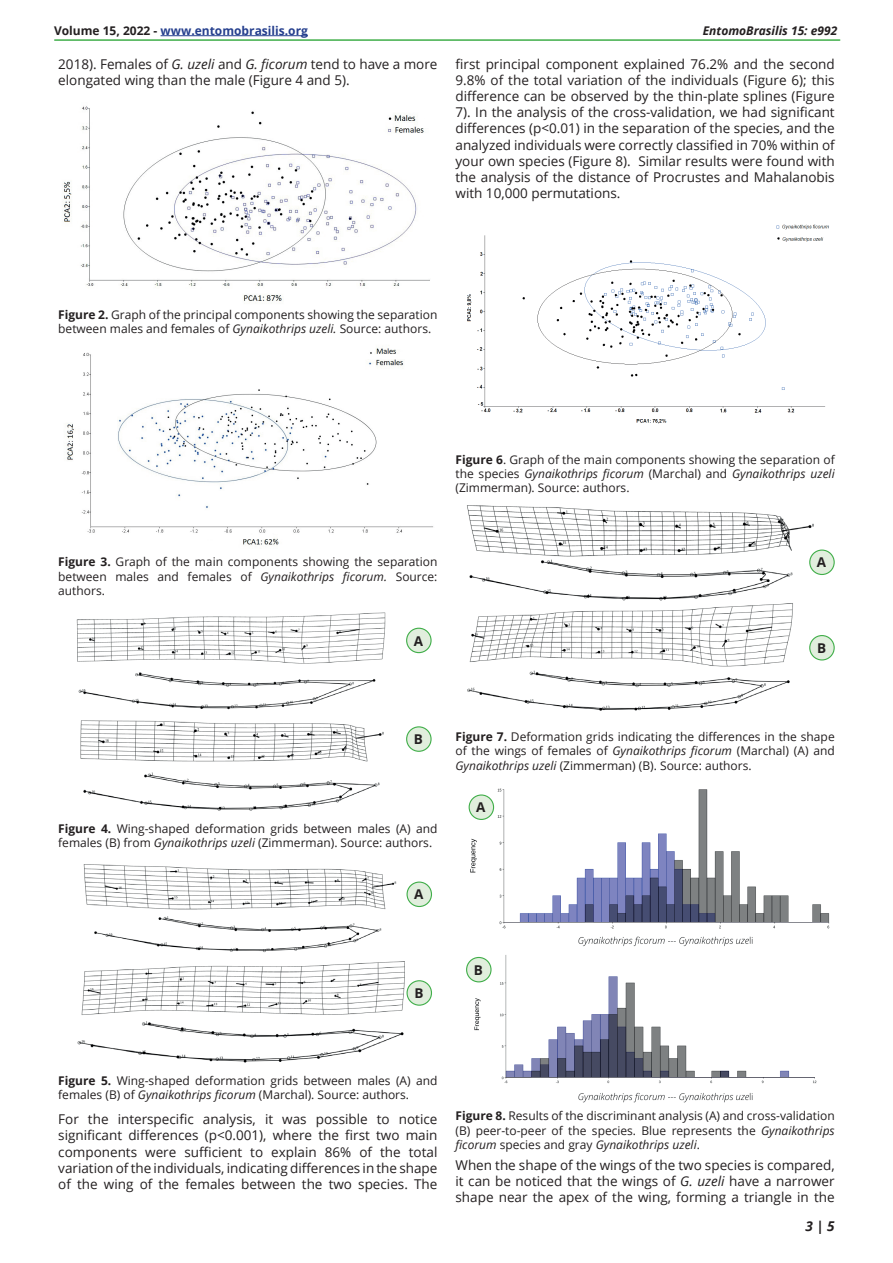
<style>
.page{position:relative;width:893px;height:1263px;background:#fff}
.page>*{position:absolute;margin:0;border:0;box-sizing:border-box;transform-origin:0 0}
.t1{font:13.5px/16.2px "Open Sans";color:#231f20;text-align:justify}
.t2{font:700 13.5px "Open Sans";color:#231f20}
.t3{font:italic 700 13.5px "Open Sans";color:#231f20}
.Legenda{font:12px/14.4px "Open Sans";color:#231f20;text-align:justify}
.t4{font:700 12px "Open Sans";color:#253f8e}
.t5{font:italic 700 12px "Open Sans";color:#231f20}
.s1{color:#231f20}
.s2{font-style:italic}
.s3{font-weight:700}
</style>
<div class="page">
<hr style="left:161px;top:35px;width:147px;height:1px;background:#253f8e">
<hr style="left:55px;top:39px;width:785px;height:2px;background:#40ae49">
<img style="left:63px;top:106px;width:367px;height:195px">
<img style="left:66px;top:348px;width:367px;height:197px">
<img style="left:76px;top:612px;width:355px;height:199px">
<img style="left:77px;top:864px;width:355px;height:199px">
<img style="left:467px;top:224px;width:362px;height:200px">
<img style="left:467px;top:505px;width:368px;height:206px">
<img style="left:466px;top:788px;width:364px;height:315px">
<div style="left:407px;top:727px;width:24px;height:24px;background:#e1eedd;border-radius:50%"></div>
<div style="left:406px;top:726px;width:26px;height:26px;border:1px solid #40ae49;border-radius:50%"></div>
<div style="left:407px;top:628px;width:24px;height:25px;background:#e1eedd;border-radius:50%"></div>
<div style="left:406px;top:628px;width:26px;height:25px;border:1px solid #40ae49;border-radius:50%"></div>
<div style="left:407px;top:981px;width:24px;height:24px;background:#e1eedd;border-radius:50%"></div>
<div style="left:406px;top:980px;width:26px;height:26px;border:1px solid #40ae49;border-radius:50%"></div>
<div style="left:407px;top:882px;width:24px;height:24px;background:#e1eedd;border-radius:50%"></div>
<div style="left:406px;top:881px;width:26px;height:26px;border:1px solid #40ae49;border-radius:50%"></div>
<div style="left:810px;top:635px;width:24px;height:25px;background:#e1eedd;border-radius:50%"></div>
<div style="left:809px;top:635px;width:26px;height:25px;border:1px solid #40ae49;border-radius:50%"></div>
<div style="left:810px;top:550px;width:24px;height:24px;background:#e1eedd;border-radius:50%"></div>
<div style="left:809px;top:549px;width:26px;height:26px;border:1px solid #40ae49;border-radius:50%"></div>
<svg style="left:467px;top:957px;width:24px;height:25px"></svg>
<div style="left:466px;top:957px;width:26px;height:25px;border:1px solid #40ae49;border-radius:50%"></div>
<div style="left:472px;top:962px;width:14px;height:15px;background:#e1eedd;border-radius:3px"></div>
<div style="left:469px;top:795px;width:25px;height:24px;background:#e1eedd;border-radius:50%"></div>
<div style="left:469px;top:794px;width:25px;height:26px;border:1px solid #40ae49;border-radius:50%"></div>
<p class="t4" style="left:54px;top:22px;width:255px"><span class="s1">Volume 15, 2022 -</span> www.entomobrasilis.org</p>
<p class="t5" style="left:703px;top:22px;width:136px">EntomoBrasilis 15: e992</p>
<p class="t1" style="left:58px;top:55px;width:381px">2018). Females of <span class="s2">G. uzeli</span> and <span class="s2">G. ficorum</span> tend to have a more elongated wing than the male (Figure 4 and 5).</p>
<p class="t1" style="left:455px;top:55px;width:381px">first principal component explained 76.2% and the second 9.8% of the total variation of the individuals (Figure 6); this difference can be observed by the thin-plate splines (Figure 7). In the analysis of the cross-validation, we had significant differences (p&lt;0.01) in the separation of the species, and the analyzed individuals were correctly classified in 70% within of your own species (Figure 8). Similar results were found with the analysis of the distance of Procrustes and Mahalanobis with 10,000 permutations.</p>
<p class="Legenda" style="left:58px;top:307px;width:381px"><span class="s3">Figure 2.</span> Graph of the principal components showing the separation between males and females of <span class="s2">Gynaikothrips uzeli.</span> Source: authors.</p>
<p class="Legenda" style="left:455px;top:452px;width:381px"><span class="s3">Figure 6</span>. Graph of the main components showing the separation of the species <span class="s2">Gynaikothrips ficorum</span> (Marchal) and <span class="s2">Gynaikothrips uzeli </span>(Zimmerman). Source: authors.</p>
<p class="Legenda" style="left:58px;top:554px;width:381px"><span class="s3">Figure 3.</span> Graph of the main components showing the separation between males and females of <span class="s2">Gynaikothrips ficorum.</span> Source: authors.</p>
<p class="t2" style="left:414px;top:631px;width:11px">A</p>
<p class="t2" style="left:817px;top:553px;width:11px">A</p>
<p class="t2" style="left:817px;top:638px;width:11px">B</p>
<p class="t2" style="left:414px;top:730px;width:11px">B</p>
<p class="Legenda" style="left:58px;top:821px;width:381px"><span class="s3">Figure 4.</span> Wing-shaped deformation grids between males (A) and females (B) from <span class="s2">Gynaikothrips uzeli</span> (Zimmerman). Source: authors.</p>
<p class="t2" style="left:414px;top:885px;width:11px">A</p>
<p class="Legenda" style="left:455px;top:729px;width:381px"><span class="s3">Figure 7.</span> Deformation grids indicating the differences in the shape of the wings of females of <span class="s2">Gynaikothrips ficorum</span> (Marchal) (A) and <span class="s2">Gynaikothrips uzeli</span> (Zimmerman) (B). Source: authors.</p>
<p class="t2" style="left:476px;top:798px;width:11px">A</p>
<p class="t2" style="left:414px;top:984px;width:11px">B</p>
<p class="t2" style="left:474px;top:960px;width:11px">B</p>
<p class="Legenda" style="left:58px;top:1073px;width:381px"><span class="s3">Figure 5.</span> Wing-shaped deformation grids between males (A) and females (B) of <span class="s2">Gynaikothrips ficorum</span> (Marchal). Source: authors.</p>
<p class="t1" style="left:58px;top:1111px;width:381px">For the interspecific analysis, it was possible to notice significant differences (p&lt;0.001), where the first two main components were sufficient to explain 86% of the total variation of the individuals, indicating differences in the shape of the wing of the females between the two species. The</p>
<p class="Legenda" style="left:455px;top:1108px;width:381px"><span class="s3">Figure 8.</span> Results of the discriminant analysis (A) and cross-validation (B) peer-to-peer of the species. Blue represents the <span class="s2">Gynaikothrips ficorum</span> species and gray <span class="s2">Gynaikothrips uzeli</span>.</p>
<p class="t1" style="left:455px;top:1156px;width:381px">When the shape of the wings of the two species is compared, it can be noticed that the wings of <span class="s2">G. uzeli</span> have a narrower shape near the apex of the wing, forming a triangle in the</p>
<p class="t3" style="left:805px;top:1216px;width:31px">3 | 5</p>
</div>
